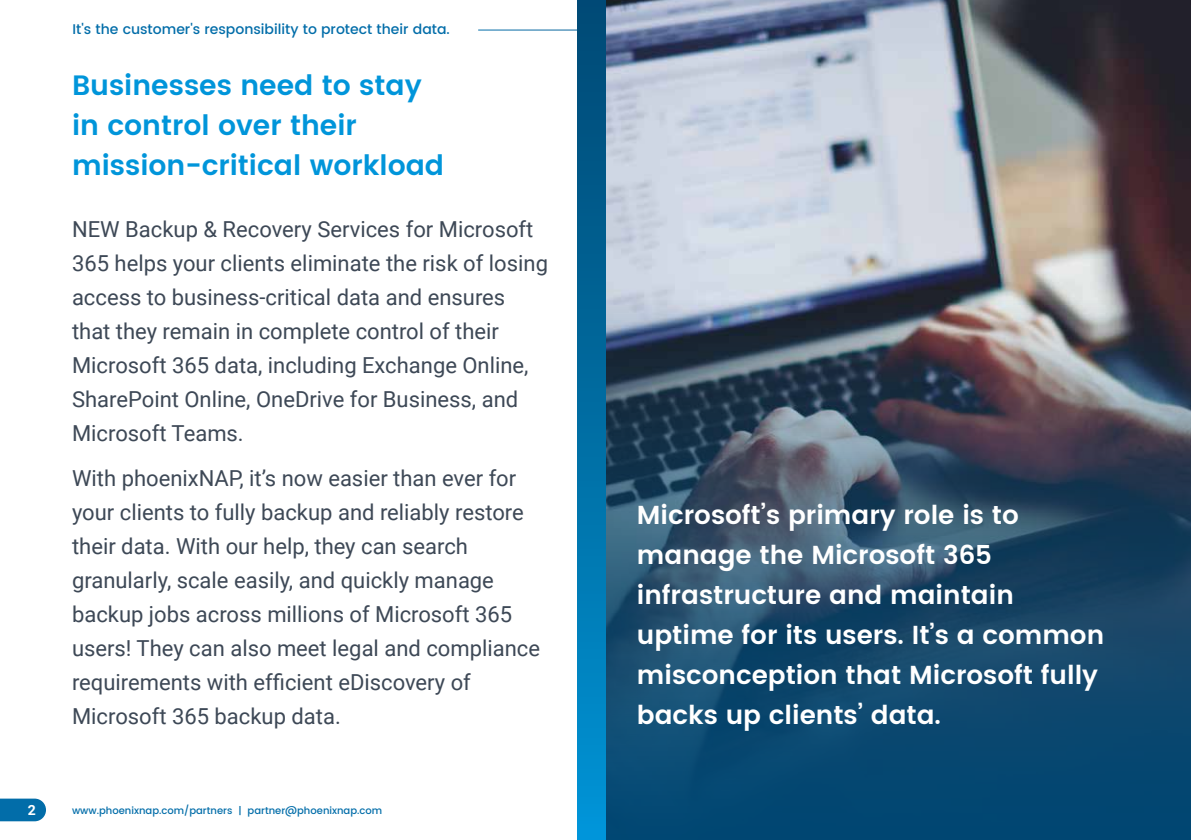
<style>
.page{position:relative;width:1191px;height:840px;background:#fff}
.page>*{position:absolute;margin:0;border:0;box-sizing:border-box;transform-origin:0 0}
.t1{font:600 28px/40px "Poppins";color:#0095da}
.t2{font:600 26px/40px "Poppins";color:#fff}
.t3{font:22px/34px "Roboto";color:#3d4856}
.t4{font:500 14px "Poppins";color:#026da9}
.t5{font:700 14px "Roboto";color:#fff}
.t6{font:500 10px "Poppins";color:#026da9}
</style>
<div class="page">
<svg style="left:0;top:798px;width:46px;height:22px"></svg>
<img style="left:606px;top:0;width:585px;height:300px">
<img style="left:606px;top:300px;width:585px;height:539px">
<div style="left:577px;top:0;width:29px;height:839px;background:linear-gradient(to bottom,#004872,#0093d5)"></div>
<p class="t5" style="left:28px;top:800px;width:10px">2</p>
<p class="t4" style="left:73px;top:19px;width:379px">It's the customer's responsibility to protect their data.</p>
<p class="t1" style="left:72px;top:66px;width:374px">Businesses need to stay in control over their mission-critical workload</p>
<p class="t3" style="left:72px;top:211px;width:477px">NEW Backup &amp; Recovery Services for Microsoft 365 helps your clients eliminate the risk of losing access to business-critical data and ensures that they remain in complete control of their Microsoft 365 data, including Exchange Online, SharePoint Online, OneDrive for Business, and Microsoft Teams.</p>
<p class="t3" style="left:72px;top:460px;width:469px">With phoenixNAP, it’s now easier than ever for your clients to fully backup and reliably restore their data. With our help, they can search granularly, scale easily, and quickly manage backup jobs across millions of Microsoft 365 users! They can also meet legal and compliance requirements with efficient eDiscovery of Microsoft 365 backup data.</p>
<p class="t6" style="left:72px;top:802px;width:312px">www.phoenixnap.com/partners | partner@phoenixnap.com</p>
<p class="t2" style="left:637px;top:496px;width:469px">Microsoft’s primary role is to manage the Microsoft 365 infrastructure and maintain uptime for its users. It’s a common misconception that Microsoft fully backs up clients’ data.</p>
</div>
